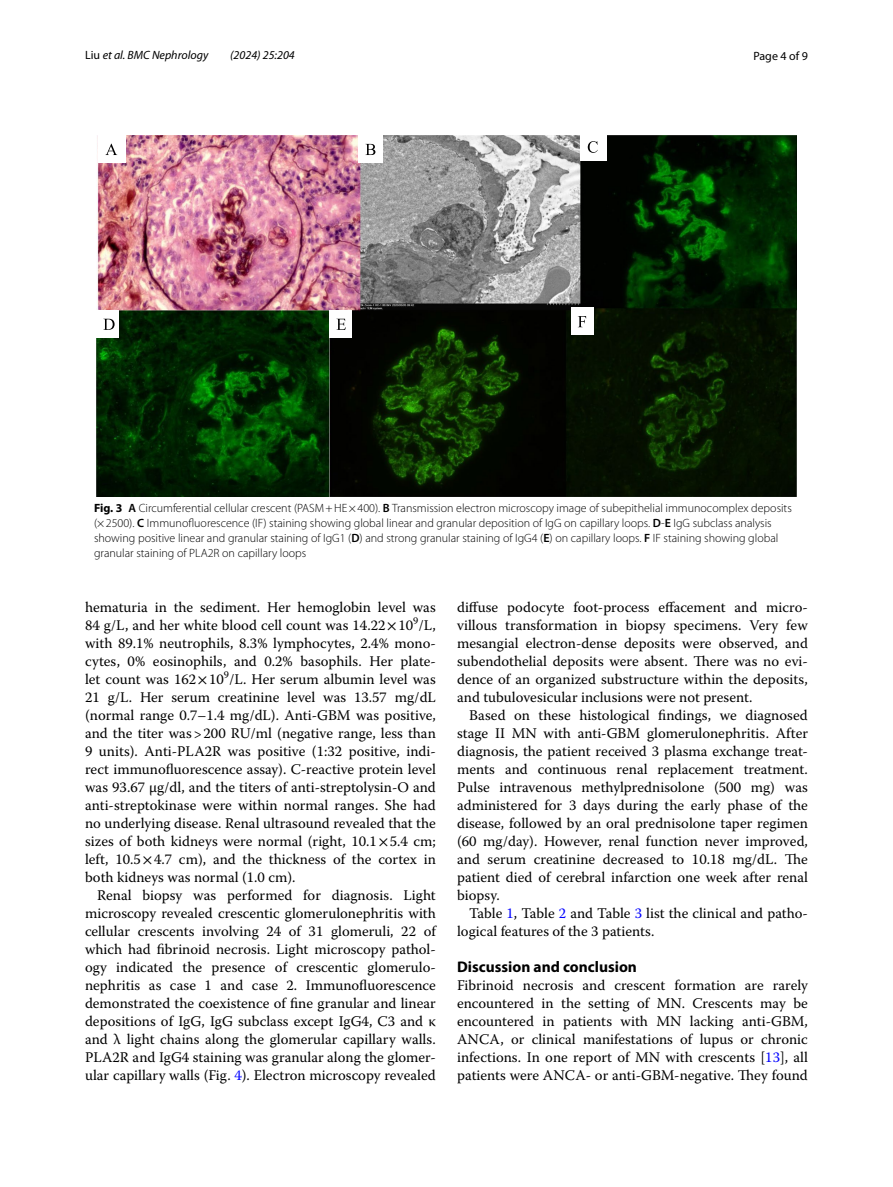
<style>
.page{position:relative;width:893px;height:1187px;background:#fff}
.page>*{position:absolute;margin:0;border:0;box-sizing:border-box;transform-origin:0 0}
.t1{font:700 15.45px "Myriad Pro";color:#000}
.t2{font:14.7px/18px "Warnock Pro";color:#000;text-align:justify}
.t3{font:300 12px/15px "Myriad Pro";color:#000}
.t4{font:italic 12px "Myriad Pro";color:#000}
.t5{font:12px "Myriad Pro";color:#000}
.s1{font-style:normal}
.s2{font-weight:700}
.s3{font-weight:600}
.s4{font-family:"STIX"}
.s5{color:#00f}
</style>
<div class="page">
<img style="left:96px;top:135px;width:701px;height:361px">
<div style="left:99px;top:135px;width:27px;height:27px;background:#fff"></div>
<svg style="left:105px;top:144px;width:12px;height:11px"></svg>
<div style="left:358px;top:135px;width:25px;height:27px;background:#fff"></div>
<svg style="left:365px;top:144px;width:10px;height:11px"></svg>
<div style="left:580px;top:133px;width:27px;height:27px;background:#fff"></div>
<svg style="left:588px;top:141px;width:10px;height:12px"></svg>
<div style="left:96px;top:310px;width:22px;height:27px;background:#fff"></div>
<svg style="left:103px;top:319px;width:12px;height:11px"></svg>
<div style="left:329px;top:310px;width:23px;height:27px;background:#fff"></div>
<svg style="left:336px;top:319px;width:10px;height:11px"></svg>
<div style="left:571px;top:307px;width:22px;height:27px;background:#fff"></div>
<svg style="left:578px;top:316px;width:8px;height:11px"></svg>
<p class="t4" style="left:85px;top:48px;width:125px"><span class="s1">Liu</span> et al. BMC Nephrology</p>
<p class="t4" style="left:230px;top:48px;width:66px">(2024) 25:204</p>
<p class="t5" style="left:753px;top:48px;width:56px">Page 4 of 9</p>
<p class="t3" style="left:94px;top:500px;width:699px"><span class="s2">Fig. 3</span> <span class="s3">A</span> Circumferential cellular crescent (PASM+HE×400). <span class="s3">B</span> Transmission electron microscopy image of subepithelial immunocomplex deposits (×2500). <span class="s3">C</span> Immunofluorescence (IF) staining showing global linear and granular deposition of IgG on capillary loops. <span class="s3">D</span>-<span class="s3">E</span> IgG subclass analysis showing positive linear and granular staining of IgG1 (<span class="s3">D</span>) and strong granular staining of IgG4 (<span class="s3">E</span>) on capillary loops. <span class="s3">F</span> IF staining showing global granular staining of PLA2R on capillary loops</p>
<p class="t2" style="left:85px;top:597px;width:352px">hematuria in the sediment. Her hemoglobin level was 84 g/L, and her white blood cell count was 14.22<span class="s4">×</span> -10<sup>9</sup>/L, with 89.1% neutrophils, 8.3% lymphocytes, 2.4% mono&shy;cytes, 0% eosinophils, and 0.2% basophils. Her plate&shy;let count was 162<span class="s4">×</span> -10<sup>9</sup>/L. Her serum albumin level was 21 g/L. Her serum creatinine level was 13.57 mg/dL (normal range 0.7–1.4 mg/dL). Anti-GBM was positive, and the titer was&gt;200 RU/ml (negative range, less than 9 units). Anti-PLA2R was positive (1:32 positive, indi&shy;rect immunofluorescence assay). C-reactive protein level was 93.67 µg/dl, and the titers of anti-streptolysin-O and anti-streptokinase were within normal ranges. She had no underlying disease. Renal ultrasound revealed that the sizes of both kidneys were normal (right, 10.1<span class="s4">×</span>5.4 cm; left, 10.5<span class="s4">×</span>4.7 cm), and the thickness of the cortex in both kidneys was normal (1.0 cm).</p>
<p class="t2" style="left:85px;top:885px;width:352px;text-indent:12px">Renal biopsy was performed for diagnosis. Light microscopy revealed crescentic glomerulonephritis with cellular crescents involving 24 of 31 glomeruli, 22 of which had fibrinoid necrosis. Light microscopy pathol&shy;ogy indicated the presence of crescentic glomerulo&shy;nephritis as case 1 and case 2. Immunofluorescence demonstrated the coexistence of fine granular and linear depositions of IgG, IgG subclass except IgG4, C3 and κ and λ light chains along the glomerular capillary walls.<br>PLA2R and IgG4 staining was granular along the glomer&shy;ular capillary walls (Fig. <span class="s5">4</span>). Electron microscopy revealed</p>
<p class="t2" style="left:457px;top:597px;width:352px">diffuse podocyte foot-process effacement and micro&shy;villous transformation in biopsy specimens. Very few mesangial electron-dense deposits were observed, and subendothelial deposits were absent. There was no evi&shy;dence of an organized substructure within the deposits, and tubulovesicular inclusions were not present.</p>
<p class="t2" style="left:457px;top:705px;width:352px;text-indent:12px">Based on these histological findings, we diagnosed stage II MN with anti-GBM glomerulonephritis. After diagnosis, the patient received 3 plasma exchange treat&shy;ments and continuous renal replacement treatment.<br>Pulse intravenous methylprednisolone (500 mg) was administered for 3 days during the early phase of the disease, followed by an oral prednisolone taper regimen (60 mg/day). However, renal function never improved, and serum creatinine decreased to 10.18 mg/dL. The patient died of cerebral infarction one week after renal biopsy.</p>
<p class="t2" style="left:457px;top:903px;width:352px;text-indent:12px">Table <span class="s5">1</span>, Table <span class="s5">2</span> and Table <span class="s5">3</span> list the clinical and patho&shy;logical features of the 3 patients.</p>
<p class="t1" style="left:457px;top:956px;width:181px">Discussion and conclusion</p>
<p class="t2" style="left:457px;top:975px;width:352px">Fibrinoid necrosis and crescent formation are rarely encountered in the setting of MN. Crescents may be encountered in patients with MN lacking anti-GBM, ANCA, or clinical manifestations of lupus or chronic infections. In one report of MN with crescents [<span class="s5">13</span>], all patients were ANCA- or anti-GBM-negative. They found</p>
</div>
